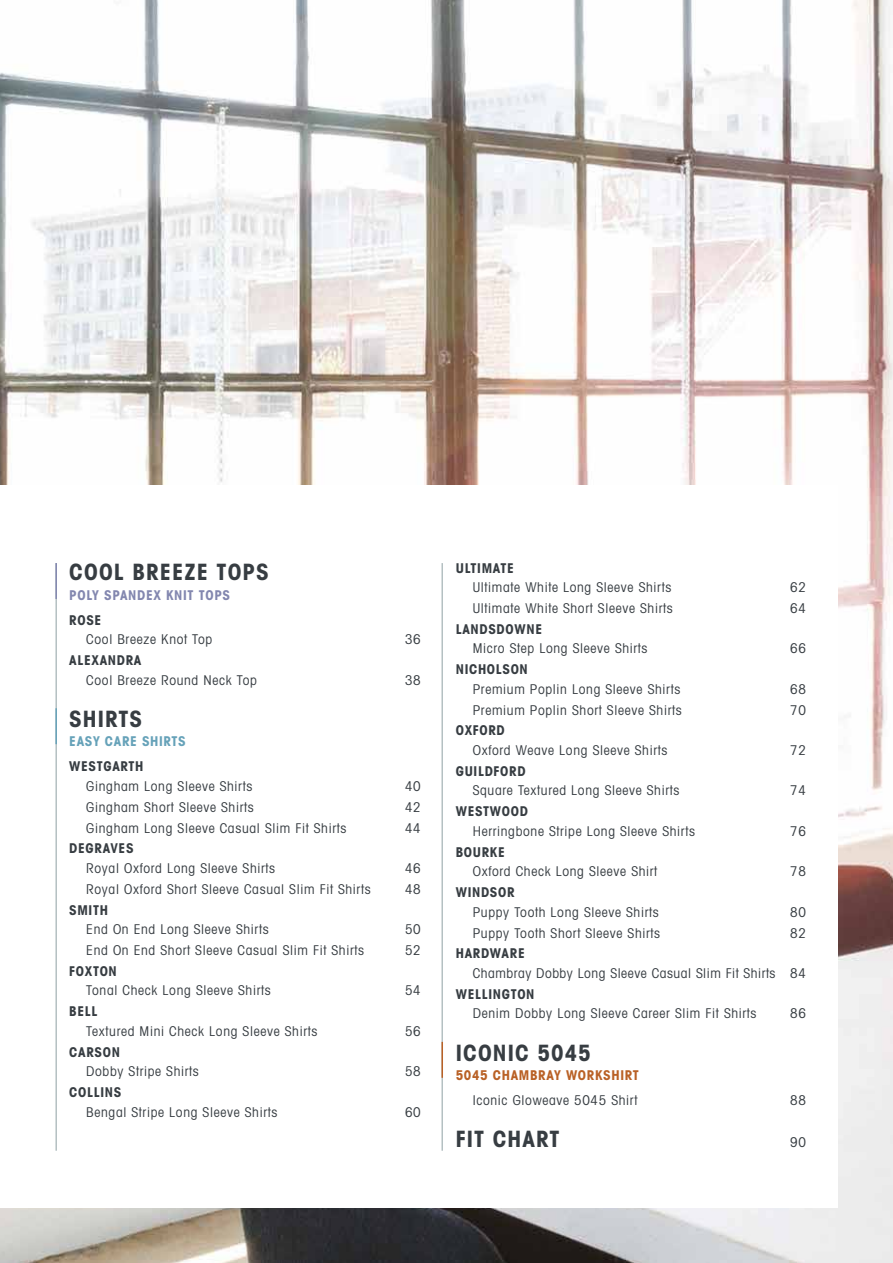
<style>
.page{position:relative;width:893px;height:1263px;background:#fff}
.page>*{position:absolute;margin:0;border:0;box-sizing:border-box;transform-origin:0 0}
.t1{font:700 condensed 22.5px "Avant Garde";letter-spacing:.05em;color:#373d42}
.t2{font:condensed 13.5px "Avant Garde";letter-spacing:.05em;color:#373d42}
.t3{font:700 condensed 13.5px "Avant Garde";letter-spacing:.05em;color:#373d42}
.t4{font:700 condensed 13.5px "Avant Garde";letter-spacing:.05em;color:#b96126}
.t5{font:700 condensed 13.5px "Avant Garde";letter-spacing:.05em;color:#8387af}
.t6{font:700 condensed 13.5px "Avant Garde";letter-spacing:.05em;color:#66a2b9}
</style>
<div class="page">
<img style="left:0;top:0;width:893px;height:1263px">
<div style="left:0;top:485px;width:838px;height:723px;background:#fff"></div>
<hr style="left:441px;top:563px;width:2px;height:588px;background:#b4c0c2">
<hr style="left:55px;top:563px;width:2px;height:588px;background:#b4c0c2">
<hr style="left:55px;top:563px;width:2px;height:36px;background:#8387af">
<hr style="left:55px;top:708px;width:2px;height:36px;background:#66a2b9">
<hr style="left:441px;top:1042px;width:2px;height:36px;background:#b96126">
<h1 class="t1" style="left:69px;top:557px;width:201px">COOL BREEZE TOPS</h1>
<p class="t5" style="left:69px;top:586px;width:162px">POLY SPANDEX KNIT TOPS</p>
<p class="t3" style="left:69px;top:611px;width:34px">ROSE</p>
<p class="t2" style="left:86px;top:631px;width:128px">Cool Breeze Knot Top</p>
<p class="t2" style="left:405px;top:631px;width:17px">36</p>
<p class="t3" style="left:69px;top:651px;width:74px">ALEXANDRA</p>
<p class="t2" style="left:86px;top:671px;width:172px">Cool Breeze Round Neck Top</p>
<p class="t2" style="left:405px;top:671px;width:17px">38</p>
<h1 class="t1" style="left:69px;top:704px;width:74px">SHIRTS</h1>
<p class="t6" style="left:69px;top:733px;width:118px">EASY CARE SHIRTS</p>
<p class="t3" style="left:69px;top:758px;width:76px">WESTGARTH</p>
<p class="t2" style="left:86px;top:778px;width:168px">Gingham Long Sleeve Shirts</p>
<p class="t2" style="left:405px;top:778px;width:17px">40</p>
<p class="t2" style="left:86px;top:799px;width:169px">Gingham Short Sleeve Shirts</p>
<p class="t2" style="left:405px;top:799px;width:17px">42</p>
<p class="t2" style="left:86px;top:819px;width:262px">Gingham Long Sleeve Casual Slim Fit Shirts</p>
<p class="t2" style="left:405px;top:819px;width:17px">44</p>
<p class="t3" style="left:69px;top:840px;width:66px">DEGRAVES</p>
<p class="t2" style="left:86px;top:860px;width:190px">Royal Oxford Long Sleeve Shirts</p>
<p class="t2" style="left:405px;top:860px;width:17px">46</p>
<p class="t2" style="left:86px;top:881px;width:286px">Royal Oxford Short Sleeve Casual Slim Fit Shirts</p>
<p class="t2" style="left:405px;top:881px;width:17px">48</p>
<p class="t3" style="left:69px;top:901px;width:40px">SMITH</p>
<p class="t2" style="left:86px;top:921px;width:184px">End On End Long Sleeve Shirts</p>
<p class="t2" style="left:405px;top:921px;width:17px">50</p>
<p class="t2" style="left:86px;top:942px;width:279px">End On End Short Sleeve Casual Slim Fit Shirts</p>
<p class="t2" style="left:405px;top:942px;width:17px">52</p>
<p class="t3" style="left:69px;top:962px;width:49px">FOXTON</p>
<p class="t2" style="left:86px;top:982px;width:186px">Tonal Check Long Sleeve Shirts</p>
<p class="t2" style="left:405px;top:982px;width:17px">54</p>
<p class="t3" style="left:69px;top:1003px;width:30px">BELL</p>
<p class="t2" style="left:86px;top:1023px;width:233px">Textured Mini Check Long Sleeve Shirts</p>
<p class="t2" style="left:405px;top:1023px;width:17px">56</p>
<p class="t3" style="left:69px;top:1043px;width:52px">CARSON</p>
<p class="t2" style="left:86px;top:1063px;width:114px">Dobby Stripe Shirts</p>
<p class="t2" style="left:405px;top:1063px;width:17px">58</p>
<p class="t3" style="left:69px;top:1083px;width:54px">COLLINS</p>
<p class="t2" style="left:86px;top:1103px;width:193px">Bengal Stripe Long Sleeve Shirts</p>
<p class="t2" style="left:405px;top:1103px;width:17px">60</p>
<p class="t3" style="left:456px;top:559px;width:60px">ULTIMATE</p>
<p class="t2" style="left:473px;top:579px;width:200px">Ultimate White Long Sleeve Shirts</p>
<p class="t2" style="left:790px;top:579px;width:17px">62</p>
<p class="t2" style="left:473px;top:600px;width:201px">Ultimate White Short Sleeve Shirts</p>
<p class="t2" style="left:790px;top:600px;width:17px">64</p>
<p class="t3" style="left:456px;top:620px;width:88px">LANDSDOWNE</p>
<p class="t2" style="left:473px;top:640px;width:176px">Micro Step Long Sleeve Shirts</p>
<p class="t2" style="left:790px;top:640px;width:17px">66</p>
<p class="t3" style="left:456px;top:661px;width:74px">NICHOLSON</p>
<p class="t2" style="left:473px;top:681px;width:209px">Premium Poplin Long Sleeve Shirts</p>
<p class="t2" style="left:790px;top:681px;width:17px">68</p>
<p class="t2" style="left:473px;top:701px;width:211px">Premium Poplin Short Sleeve Shirts</p>
<p class="t2" style="left:790px;top:701px;width:17px">70</p>
<p class="t3" style="left:456px;top:722px;width:51px">OXFORD</p>
<p class="t2" style="left:473px;top:742px;width:196px">Oxford Weave Long Sleeve Shirts</p>
<p class="t2" style="left:790px;top:742px;width:17px">72</p>
<p class="t3" style="left:456px;top:762px;width:71px">GUILDFORD</p>
<p class="t2" style="left:473px;top:782px;width:208px">Square Textured Long Sleeve Shirts</p>
<p class="t2" style="left:790px;top:782px;width:17px">74</p>
<p class="t3" style="left:456px;top:803px;width:74px">WESTWOOD</p>
<p class="t2" style="left:473px;top:823px;width:224px">Herringbone Stripe Long Sleeve Shirts</p>
<p class="t2" style="left:790px;top:823px;width:17px">76</p>
<p class="t3" style="left:456px;top:843px;width:51px">BOURKE</p>
<p class="t2" style="left:473px;top:863px;width:186px">Oxford Check Long Sleeve Shirt</p>
<p class="t2" style="left:790px;top:863px;width:17px">78</p>
<p class="t3" style="left:456px;top:883px;width:60px">WINDSOR</p>
<p class="t2" style="left:473px;top:903px;width:188px">Puppy Tooth Long Sleeve Shirts</p>
<p class="t2" style="left:790px;top:903px;width:17px">80</p>
<p class="t2" style="left:473px;top:924px;width:189px">Puppy Tooth Short Sleeve Shirts</p>
<p class="t2" style="left:790px;top:924px;width:17px">82</p>
<p class="t3" style="left:456px;top:945px;width:70px">HARDWARE</p>
<p class="t2" style="left:473px;top:965px;width:335px">Chambray Dobby Long Sleeve Casual Slim Fit Shirts 84</p>
<p class="t3" style="left:456px;top:985px;width:80px">WELLINGTON</p>
<p class="t2" style="left:473px;top:1005px;width:285px">Denim Dobby Long Sleeve Career Slim Fit Shirts</p>
<p class="t2" style="left:790px;top:1005px;width:17px">86</p>
<h1 class="t1" style="left:456px;top:1038px;width:137px">ICONIC 5045</h1>
<p class="t4" style="left:456px;top:1067px;width:184px">5045 CHAMBRAY WORKSHIRT</p>
<p class="t2" style="left:473px;top:1092px;width:166px">Iconic Gloweave 5045 Shirt</p>
<p class="t2" style="left:790px;top:1092px;width:17px">88</p>
<h1 class="t1" style="left:456px;top:1125px;width:105px">FIT CHART</h1>
<p class="t2" style="left:790px;top:1134px;width:17px">90</p>
</div>
